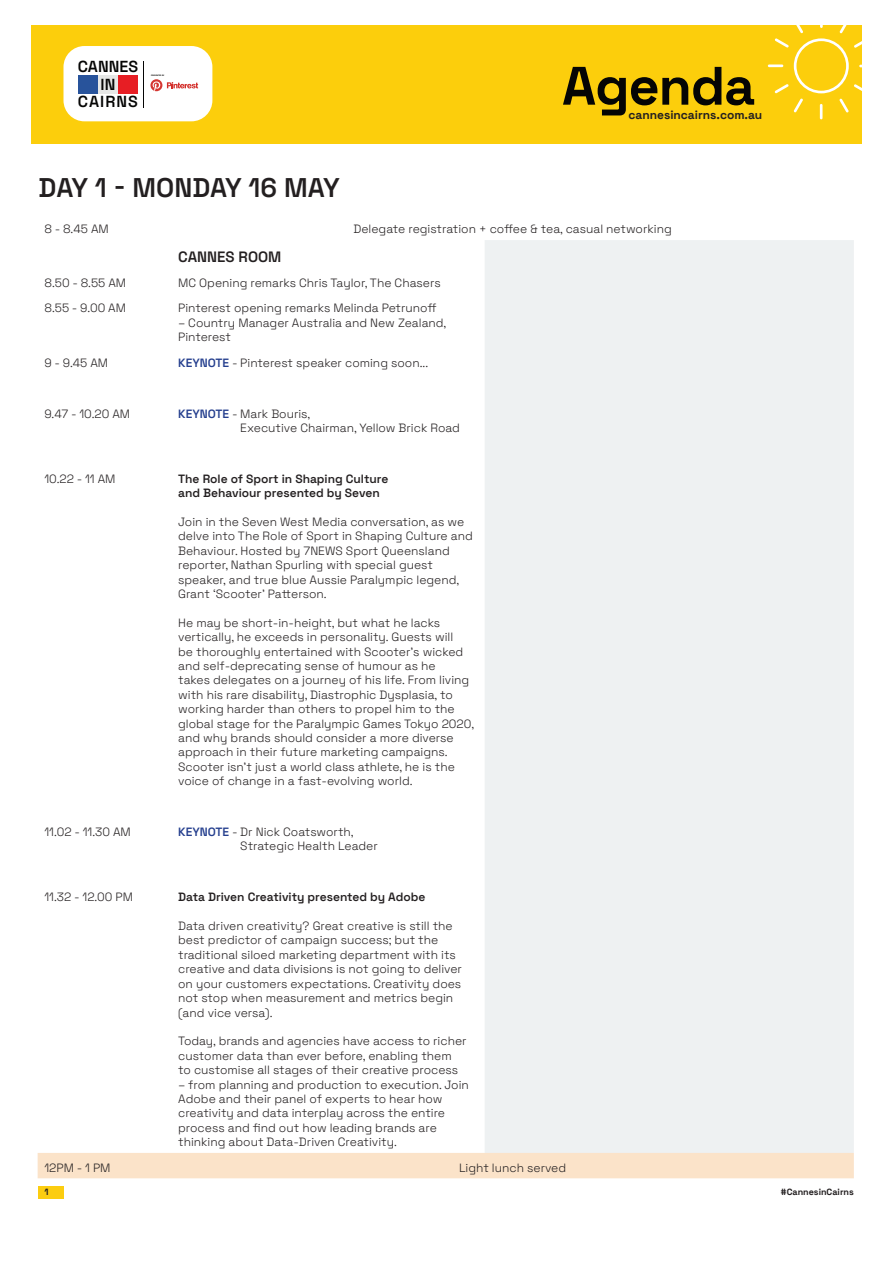
<style>
.page{position:relative;width:893px;height:1263px;background:#fff}
.page>*{position:absolute;margin:0;border:0;box-sizing:border-box;transform-origin:0 0}
.t1{font:700 54px "Space Grotesk";letter-spacing:-.02em;color:#050504}
.t2{font:600 27px "Space Grotesk";letter-spacing:-.005em;color:#231f20}
.t3{font:600 16.05px/17.5px "Space Grotesk";letter-spacing:.065em;color:#050504;text-align:center}
.t4{font:600 16.05px "Space Grotesk";color:#050504}
.t5{font:600 15px "Space Grotesk";color:#231f20}
.t6{font:300 12px/14.4px "Space Grotesk";color:#231f20}
.t7{font:600 12px/14.4px "Space Grotesk";color:#231f20}
.t8{font:700 12px "Space Grotesk";color:#231f20}
.t9{font:700 9px "Space Grotesk";color:#231f20}
.t10{font:700 1.95px "Space Grotesk";color:#050504}
.s1{font-weight:600;color:#253f8e}
</style>
<div class="page">
<div style="left:31px;top:26px;width:831px;height:118px;background:#fcce0c"></div>
<hr style="left:768px;top:64px;width:15px;height:3px;background:#fff">
<svg style="left:775px;top:25px;width:87px;height:94px"></svg>
<div style="left:63px;top:46px;width:149px;height:75px;background:#fff;border-radius:21px"></div>
<div style="left:79px;top:75px;width:19px;height:18px;background:#28539b"></div>
<div style="left:98px;top:75px;width:20px;height:18px;background:#e6e7e6"></div>
<div style="left:118px;top:75px;width:19px;height:18px;background:#e71e24"></div>
<svg style="left:150px;top:79px;width:48px;height:12px"></svg>
<hr style="left:144px;top:61px;width:1px;height:46px;background:#050504">
<div style="left:38px;top:1186px;width:26px;height:13px;background:#fccd10"></div>
<div style="left:485px;top:240px;width:369px;height:913px;background:#eef1f2"></div>
<div style="left:38px;top:1153px;width:816px;height:25px;background:#fbe3c9"></div>
<h3 class="t4" style="left:78px;top:55px;width:62px">CANNES</h3>
<h3 class="t3" style="left:78px;top:74px;width:62px">IN<br>CAIRNS</h3>
<p class="t10" style="left:151px;top:74px;width:15px">PRESENTED BY</p>
<p class="t2" style="left:39px;top:168px;width:303px">DAY 1 - MONDAY 16 MAY</p>
<h1 class="t1" style="left:562px;top:46px;width:195px">Agenda</h1>
<p class="t8" style="left:628px;top:106px;width:136px">cannesincairns.com.au</p>
<p class="t6" style="left:44px;top:221px;width:66px">8 - 8.45 AM</p>
<p class="t6" style="left:353px;top:221px;width:320px">Delegate registration + coffee &amp; tea, casual networking</p>
<p class="t5" style="left:178px;top:245px;width:105px">CANNES ROOM</p>
<p class="t6" style="left:44px;top:275px;width:83px">8.50 - 8.55 AM</p>
<p class="t6" style="left:178px;top:275px;width:264px">MC Opening remarks Chris Taylor, The Chasers</p>
<p class="t6" style="left:44px;top:300px;width:83px">8.55 - 9.00 AM</p>
<p class="t6" style="left:178px;top:300px;width:260px">Pinterest opening remarks Melinda Petrunoff</p>
<p class="t6" style="left:178px;top:315px;width:270px">– Country Manager Australia and New Zealand,<br>Pinterest</p>
<p class="t6" style="left:44px;top:355px;width:65px">9 - 9.45 AM</p>
<p class="t6" style="left:178px;top:355px;width:251px"><span class="s1">KEYNOTE</span> - Pinterest speaker coming soon...</p>
<p class="t6" style="left:44px;top:405px;width:87px">9.47 - 10.20 AM</p>
<p class="t6" style="left:240px;top:405px;width:221px;text-indent:-62px"><span class="s1">KEYNOTE</span> - Mark Bouris,<br>Executive Chairman, Yellow Brick Road</p>
<p class="t6" style="left:44px;top:471px;width:73px">10.22 - 11 AM</p>
<p class="t7" style="left:178px;top:471px;width:212px">The Role of Sport in Shaping Culture and Behaviour presented by Seven</p>
<p class="t6" style="left:178px;top:514px;width:296px">Join in the Seven West Media conversation, as we delve into The Role of Sport in Shaping Culture and Behaviour. Hosted by 7NEWS Sport Queensland reporter, Nathan Spurling with special guest speaker, and true blue Aussie Paralympic legend, Grant ‘Scooter’ Patterson.</p>
<p class="t6" style="left:178px;top:615px;width:297px">He may be short-in-height, but what he lacks vertically, he exceeds in personality. Guests will<br>be thoroughly entertained with Scooter’s wicked and self-deprecating sense of humour as he<br>takes delegates on a journey of his life. From living with his rare disability, Diastrophic Dysplasia, to working harder than others to propel him to the global stage for the Paralympic Games Tokyo 2020, and why brands should consider a more diverse approach in their future marketing campaigns.<br>Scooter isn’t just a world class athlete, he is the voice of change in a fast-evolving world.</p>
<p class="t6" style="left:44px;top:824px;width:88px">11.02 - 11.30 AM</p>
<p class="t6" style="left:240px;top:824px;width:139px;text-indent:-62px"><span class="s1">KEYNOTE</span> - Dr Nick Coatsworth,<br>Strategic Health Leader</p>
<p class="t6" style="left:44px;top:889px;width:90px">11.32 - 12.00 PM</p>
<p class="t7" style="left:178px;top:889px;width:249px">Data Driven Creativity presented by Adobe</p>
<p class="t6" style="left:178px;top:918px;width:285px">Data driven creativity? Great creative is still the best predictor of campaign success; but the traditional siloed marketing department with its creative and data divisions is not going to deliver on your customers expectations. Creativity does not stop when measurement and metrics begin (and vice versa).</p>
<p class="t6" style="left:178px;top:1033px;width:290px">Today, brands and agencies have access to richer customer data than ever before, enabling them to customise all stages of their creative process</p>
<p class="t6" style="left:178px;top:1076px;width:292px">– from planning and production to execution. Join Adobe and their panel of experts to hear how creativity and data interplay across the entire process and find out how leading brands are thinking about Data-Driven Creativity.</p>
<p class="t6" style="left:44px;top:1159px;width:68px">12PM - 1 PM</p>
<p class="t6" style="left:459px;top:1159px;width:109px">Light lunch served</p>
<p class="t9" style="left:45px;top:1185px;width:6px">1</p>
<p class="t9" style="left:781px;top:1185px;width:74px">#CannesinCairns</p>
</div>
